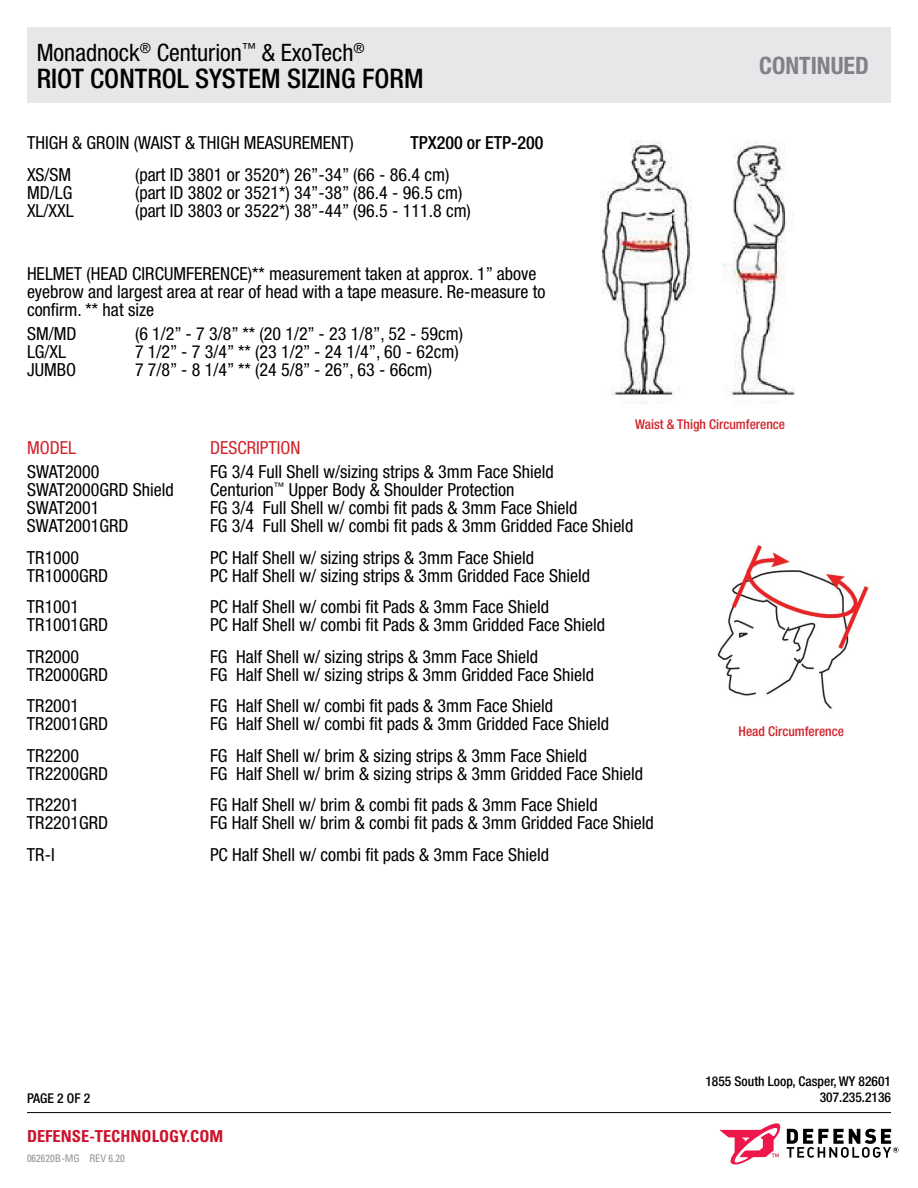
<style>
.page{position:relative;width:918px;height:1188px;background:#fff}
.page>*{position:absolute;margin:0;border:0;box-sizing:border-box;transform-origin:0 0}
.t1{font:500 condensed 27px "Helvetica Neue";color:#000}
.t2{font:condensed 24px "Helvetica Neue";color:#000}
.t3{font:700 condensed 24px "Helvetica Neue";color:#808285}
.t4{font:condensed 18px/18px "Helvetica Neue";color:#000}
.t5{font:condensed 18px "Helvetica Neue";color:#d2232a}
.t6{font:500 condensed 18px "Helvetica Neue";color:#000}
.t7{font:700 condensed 16.5px "Univers";color:#cd122d}
.t8{font:500 condensed 13.5px/16.2px "Helvetica Neue";color:#000;text-align:right}
.t9{font:500 condensed 13.5px "Helvetica Neue";color:#d2232a}
.t10{font:condensed 10.5px "Univers";color:#939598}
</style>
<div class="page">
<div style="left:27px;top:27px;width:864px;height:76px;background:#e6e7e8"></div>
<img style="left:600px;top:141px;width:195px;height:263px">
<img style="left:717px;top:545px;width:152px;height:164px">
<hr style="left:27px;top:1112px;width:864px;height:1px;background:#000">
<svg style="left:720px;top:1123px;width:178px;height:42px"></svg>
<h2 class="t2" style="left:37px;top:39px;width:330px">Monadnock<sup>®</sup> Centurion<sup>™</sup> &amp; ExoTech<sup>®</sup></h2>
<h1 class="t1" style="left:37px;top:63px;width:388px">RIOT CONTROL SYSTEM SIZING FORM</h1>
<p class="t4" style="left:27px;top:127px;width:328px;line-height:31.5px">THIGH &amp; GROIN (WAIST &amp; THIGH MEASUREMENT)<br>XS/SM</p>
<p class="t6" style="left:410px;top:132px;width:135px">TPX200 or ETP-200</p>
<p class="t4" style="left:135px;top:165px;width:316px">(part ID 3801 or 3520*) 26”-34” (66 - 86.4 cm)</p>
<p class="t4" style="left:27px;top:183px;width:47px">MD/LG</p>
<p class="t4" style="left:135px;top:183px;width:329px">(part ID 3802 or 3521*) 34”-38” (86.4 - 96.5 cm)</p>
<p class="t4" style="left:27px;top:201px;width:48px">XL/XXL</p>
<p class="t4" style="left:135px;top:201px;width:338px">(part ID 3803 or 3522*) 38”-44” (96.5 - 111.8 cm)</p>
<p class="t4" style="left:27px;top:264px;width:520px">HELMET (HEAD CIRCUMFERENCE)** measurement taken at approx. 1” above eyebrow and largest area at rear of head with a tape measure. Re-measure to confirm. ** hat size</p>
<p class="t4" style="left:27px;top:325px;width:51px">SM/MD</p>
<p class="t4" style="left:135px;top:325px;width:330px">(6 1/2” - 7 3/8” ** (20 1/2” - 23 1/8”, 52 - 59cm)</p>
<p class="t4" style="left:27px;top:343px;width:41px">LG/XL</p>
<p class="t4" style="left:135px;top:343px;width:325px">7 1/2” - 7 3/4” ** (23 1/2” - 24 1/4”, 60 - 62cm)</p>
<p class="t4" style="left:27px;top:361px;width:51px">JUMBO</p>
<p class="t4" style="left:135px;top:361px;width:299px">7 7/8” - 8 1/4” ** (24 5/8” - 26”, 63 - 66cm)</p>
<h2 class="t3" style="left:759px;top:51px;width:111px">CONTINUED</h2>
<p class="t9" style="left:635px;top:416px;width:152px">Waist &amp; Thigh Circumference</p>
<p class="t5" style="left:27px;top:437px;width:51px">MODEL</p>
<p class="t5" style="left:210px;top:437px;width:92px">DESCRIPTION</p>
<p class="t4" style="left:27px;top:463px;width:74px">SWAT2000</p>
<p class="t4" style="left:210px;top:463px;width:345px">FG 3/4 Full Shell w/sizing strips &amp; 3mm Face Shield</p>
<p class="t4" style="left:27px;top:481px;width:148px">SWAT2000GRD Shield</p>
<p class="t4" style="left:210px;top:481px;width:306px">Centurion<sup>™</sup> Upper Body &amp; Shoulder Protection</p>
<p class="t4" style="left:27px;top:499px;width:74px">SWAT2001</p>
<p class="t4" style="left:210px;top:499px;width:369px">FG 3/4 Full Shell w/ combi fit pads &amp; 3mm Face Shield</p>
<p class="t4" style="left:27px;top:517px;width:103px">SWAT2001GRD</p>
<p class="t4" style="left:210px;top:517px;width:425px">FG 3/4 Full Shell w/ combi fit pads &amp; 3mm Gridded Face Shield</p>
<p class="t4" style="left:27px;top:549px;width:54px">TR1000</p>
<p class="t4" style="left:210px;top:549px;width:326px">PC Half Shell w/ sizing strips &amp; 3mm Face Shield</p>
<p class="t4" style="left:27px;top:567px;width:83px">TR1000GRD</p>
<p class="t4" style="left:210px;top:567px;width:382px">PC Half Shell w/ sizing strips &amp; 3mm Gridded Face Shield</p>
<p class="t4" style="left:27px;top:598px;width:54px">TR1001</p>
<p class="t4" style="left:210px;top:598px;width:341px">PC Half Shell w/ combi fit Pads &amp; 3mm Face Shield</p>
<p class="t4" style="left:27px;top:616px;width:83px">TR1001GRD</p>
<p class="t4" style="left:210px;top:616px;width:397px">PC Half Shell w/ combi fit Pads &amp; 3mm Gridded Face Shield</p>
<p class="t4" style="left:27px;top:648px;width:54px">TR2000</p>
<p class="t4" style="left:210px;top:648px;width:330px">FG Half Shell w/ sizing strips &amp; 3mm Face Shield</p>
<p class="t4" style="left:27px;top:666px;width:83px">TR2000GRD</p>
<p class="t4" style="left:210px;top:666px;width:386px">FG Half Shell w/ sizing strips &amp; 3mm Gridded Face Shield</p>
<p class="t4" style="left:27px;top:697px;width:54px">TR2001</p>
<p class="t4" style="left:210px;top:697px;width:345px">FG Half Shell w/ combi fit pads &amp; 3mm Face Shield</p>
<p class="t4" style="left:27px;top:715px;width:83px">TR2001GRD</p>
<p class="t4" style="left:210px;top:715px;width:401px">FG Half Shell w/ combi fit pads &amp; 3mm Gridded Face Shield</p>
<p class="t4" style="left:27px;top:747px;width:54px">TR2200</p>
<p class="t4" style="left:210px;top:747px;width:379px">FG Half Shell w/ brim &amp; sizing strips &amp; 3mm Face Shield</p>
<p class="t4" style="left:27px;top:765px;width:83px">TR2200GRD</p>
<p class="t4" style="left:210px;top:765px;width:435px">FG Half Shell w/ brim &amp; sizing strips &amp; 3mm Gridded Face Shield</p>
<p class="t4" style="left:27px;top:796px;width:54px">TR2201</p>
<p class="t4" style="left:210px;top:796px;width:389px">FG Half Shell w/ brim &amp; combi fit pads &amp; 3mm Face Shield</p>
<p class="t4" style="left:27px;top:814px;width:83px">TR2201GRD</p>
<p class="t4" style="left:210px;top:814px;width:445px">FG Half Shell w/ brim &amp; combi fit pads &amp; 3mm Gridded Face Shield</p>
<p class="t4" style="left:27px;top:846px;width:29px">TR-I</p>
<p class="t4" style="left:210px;top:846px;width:341px">PC Half Shell w/ combi fit pads &amp; 3mm Face Shield</p>
<p class="t9" style="left:739px;top:723px;width:107px">Head Circumference</p>
<p class="t8" style="left:27px;top:1090px;width:65px">PAGE 2 OF 2</p>
<p class="t7" style="left:27px;top:1126px;width:198px">DEFENSE-TECHNOLOGY.COM</p>
<p class="t10" style="left:27px;top:1151px;width:99px">062620B-MG REV 6.20</p>
<p class="t8" style="left:705px;top:1072px;width:187px">1855 South Loop, Casper, WY 82601<br>307.235.2136</p>
</div>
